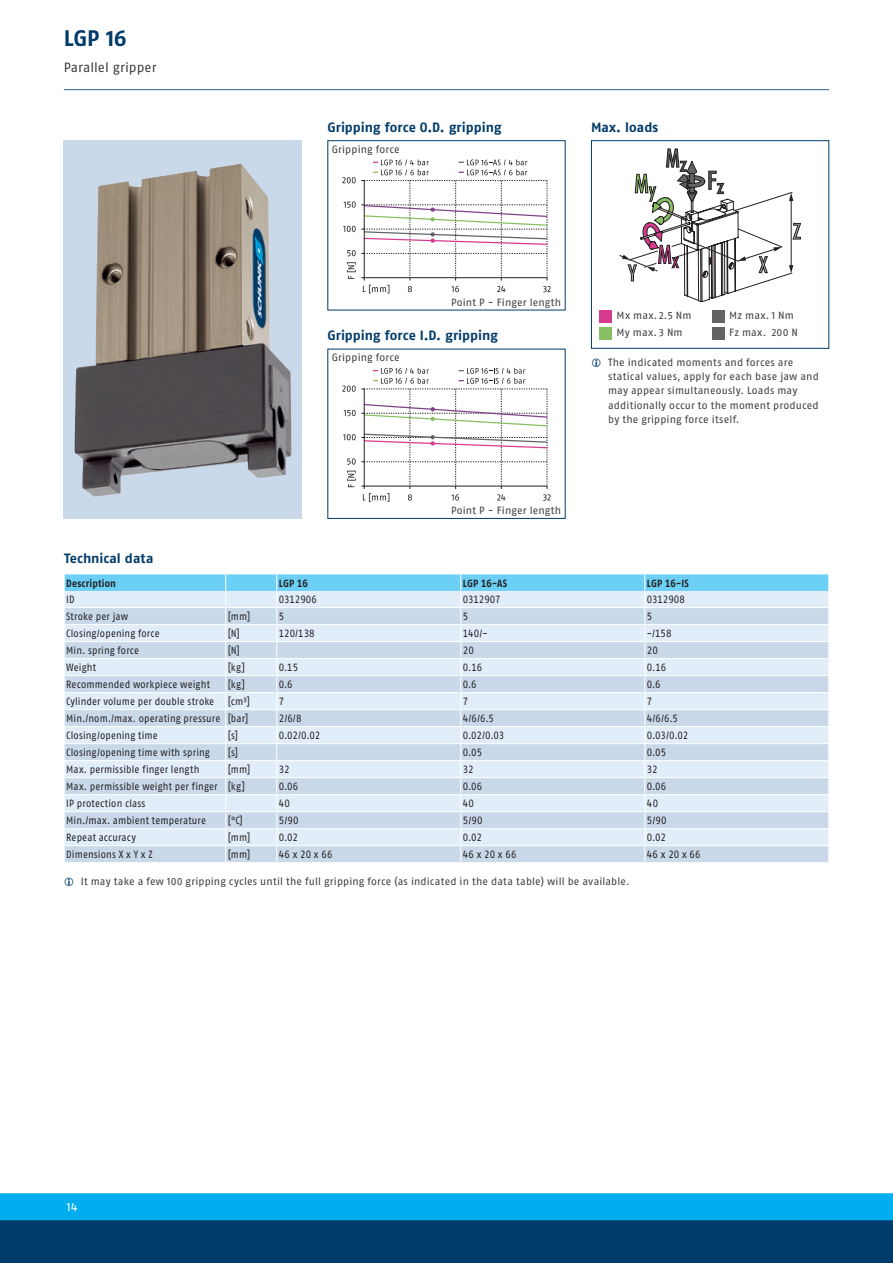
<style>
.page{position:relative;width:893px;height:1263px;background:#fff}
.page>*{position:absolute;margin:0;border:0;box-sizing:border-box;transform-origin:0 0}
.t1{font:700 22.5px "SCHUNK Fago Pro";color:#003b69}
.t2{font:700 13.5px "SCHUNK Fago Pro";color:#003b69}
.t3{font:13.5px "SCHUNK Fago Pro";color:#3e3e3f}
.t4{font:12px "SCHUNK Fago Pro";color:#fff}
.t5{font:10.5px "SCHUNK Fago Pro";letter-spacing:.01em;color:#231f20;scale:.9 1}
.t6{font:10.5px/14.2px "SCHUNK Fago Pro";letter-spacing:.015em;color:#3e3e3f}
.t7{font:700 10.5px "SCHUNK Fago Pro";letter-spacing:.015em;color:#231f20;scale:.9 1}
.t8{font:10.5px "SCHUNK Fago Pro";letter-spacing:-.01em;color:#231f20;scale:.9 1}
.t9{font:10.5px "SCHUNK Fago Pro";letter-spacing:-.015em;color:#231f20;scale:.9 1}
</style>
<div class="page">
<div style="left:0;top:1202px;width:893px;height:61px;background:#003b69"></div>
<div style="left:0;top:1193px;width:893px;height:27px;background:#00aeef"></div>
<hr style="left:64px;top:89px;width:765px;height:1px;background:#35628d">
<div style="left:64px;top:140px;width:238px;height:379px;background:#cad9ea"></div>
<img style="left:74px;top:163px;width:218px;height:334px">
<svg style="left:342px;top:159px;width:209px;height:134px"></svg>
<hr style="left:364px;top:181px;width:1px;height:97px;background:#231f20">
<svg style="left:342px;top:368px;width:209px;height:134px"></svg>
<hr style="left:364px;top:389px;width:1px;height:97px;background:#231f20">
<div style="left:591px;top:140px;width:238px;height:209px;border:1px solid #003b69"></div>
<svg style="left:619px;top:149px;width:182px;height:153px"></svg>
<div style="left:600px;top:310px;width:12px;height:13px;background:#d83a8d"></div>
<div style="left:600px;top:327px;width:12px;height:13px;background:#89bf63"></div>
<div style="left:712px;top:310px;width:13px;height:13px;background:#636366"></div>
<div style="left:712px;top:327px;width:13px;height:13px;background:#636366"></div>
<svg style="left:64px;top:574px;width:765px;height:288px;background:#d2e3f2"></svg>
<h1 class="t1" style="left:64px;top:24px;width:65px">LGP 16</h1>
<p class="t3" style="left:64px;top:60px;width:94px">Parallel gripper</p>
<p class="t2" style="left:327px;top:119px;width:176px">Gripping force O.D. gripping</p>
<p class="t6" style="left:332px;top:142px;width:70px">Gripping force</p>
<p class="t2" style="left:591px;top:119px;width:69px">Max. loads</p>
<p class="t6" style="left:451px;top:295px;width:112px">Point P - Finger length</p>
<p class="t2" style="left:327px;top:327px;width:172px">Gripping force I.D. gripping</p>
<p class="t6" style="left:332px;top:350px;width:70px">Gripping force</p>
<p class="t6" style="left:451px;top:504px;width:112px">Point P - Finger length</p>
<p class="t6" style="left:617px;top:307px;width:76px;line-height:17px">Mx max. 2.5 Nm<br>My max. 3 Nm</p>
<p class="t6" style="left:729px;top:307px;width:70px;line-height:17px">Mz max. 1 Nm<br>Fz max. 200 N</p>
<p class="t6" style="left:608px;top:355px;width:212px">The indicated moments and forces are statical values, apply for each base jaw and may appear simultaneously. Loads may additionally occur to the moment produced by the gripping force itself.</p>
<p class="t2" style="left:64px;top:551px;width:91px">Technical data</p>
<p class="t7" style="left:66px;top:576px;width:57px">Description</p>
<p class="t7" style="left:279px;top:576px;width:34px">LGP 16</p>
<p class="t7" style="left:463px;top:576px;width:51px">LGP 16-AS</p>
<p class="t7" style="left:647px;top:576px;width:48px">LGP 16-IS</p>
<p class="t5" style="left:66px;top:593px;width:11px">ID</p>
<p class="t8" style="left:279px;top:593px;width:44px">0312906</p>
<p class="t9" style="left:463px;top:593px;width:44px">0312907</p>
<p class="t8" style="left:647px;top:593px;width:44px">0312908</p>
<p class="t5" style="left:66px;top:610px;width:70px">Stroke per jaw</p>
<p class="t5" style="left:228px;top:610px;width:27px">[mm]</p>
<p class="t5" style="left:279px;top:610px;width:8px">5</p>
<p class="t5" style="left:463px;top:610px;width:8px">5</p>
<p class="t5" style="left:647px;top:610px;width:8px">5</p>
<p class="t5" style="left:66px;top:627px;width:105px">Closing/opening force</p>
<p class="t5" style="left:228px;top:627px;width:15px">[N]</p>
<p class="t5" style="left:279px;top:627px;width:41px">120/138</p>
<p class="t5" style="left:463px;top:627px;width:29px">140/-</p>
<p class="t5" style="left:647px;top:627px;width:29px">-/158</p>
<p class="t5" style="left:66px;top:644px;width:83px">Min. spring force</p>
<p class="t5" style="left:228px;top:644px;width:15px">[N]</p>
<p class="t5" style="left:463px;top:644px;width:14px">20</p>
<p class="t5" style="left:647px;top:644px;width:14px">20</p>
<p class="t5" style="left:66px;top:661px;width:35px">Weight</p>
<p class="t5" style="left:228px;top:661px;width:21px">[kg]</p>
<p class="t5" style="left:279px;top:661px;width:23px">0.15</p>
<p class="t5" style="left:463px;top:661px;width:23px">0.16</p>
<p class="t5" style="left:647px;top:661px;width:23px">0.16</p>
<p class="t5" style="left:66px;top:678px;width:161px">Recommended workpiece weight</p>
<p class="t5" style="left:228px;top:678px;width:21px">[kg]</p>
<p class="t5" style="left:279px;top:678px;width:17px">0.6</p>
<p class="t5" style="left:463px;top:678px;width:17px">0.6</p>
<p class="t5" style="left:647px;top:678px;width:17px">0.6</p>
<p class="t5" style="left:66px;top:695px;width:166px">Cylinder volume per double stroke</p>
<p class="t5" style="left:228px;top:695px;width:26px">[cm³]</p>
<p class="t5" style="left:279px;top:695px;width:8px">7</p>
<p class="t5" style="left:463px;top:695px;width:8px">7</p>
<p class="t5" style="left:647px;top:695px;width:8px">7</p>
<p class="t5" style="left:66px;top:712px;width:204px">Min./nom./max. operating pressure [bar]</p>
<p class="t5" style="left:279px;top:712px;width:27px">2/6/8</p>
<p class="t5" style="left:463px;top:712px;width:36px">4/6/6.5</p>
<p class="t5" style="left:647px;top:712px;width:36px">4/6/6.5</p>
<p class="t5" style="left:66px;top:729px;width:103px">Closing/opening time</p>
<p class="t5" style="left:228px;top:729px;width:13px">[s]</p>
<p class="t5" style="left:279px;top:729px;width:47px">0.02/0.02</p>
<p class="t5" style="left:463px;top:729px;width:47px">0.02/0.03</p>
<p class="t5" style="left:647px;top:729px;width:47px">0.03/0.02</p>
<p class="t5" style="left:66px;top:746px;width:161px">Closing/opening time with spring</p>
<p class="t5" style="left:228px;top:746px;width:13px">[s]</p>
<p class="t5" style="left:463px;top:746px;width:23px">0.05</p>
<p class="t5" style="left:647px;top:746px;width:23px">0.05</p>
<p class="t5" style="left:66px;top:763px;width:149px">Max. permissible finger length</p>
<p class="t5" style="left:228px;top:763px;width:27px">[mm]</p>
<p class="t5" style="left:279px;top:763px;width:13px">32</p>
<p class="t5" style="left:463px;top:763px;width:13px">32</p>
<p class="t5" style="left:647px;top:763px;width:13px">32</p>
<p class="t5" style="left:66px;top:780px;width:200px">Max. permissible weight per finger [kg]</p>
<p class="t5" style="left:279px;top:780px;width:23px">0.06</p>
<p class="t5" style="left:463px;top:780px;width:23px">0.06</p>
<p class="t5" style="left:647px;top:780px;width:23px">0.06</p>
<p class="t5" style="left:66px;top:797px;width:90px">IP protection class</p>
<p class="t5" style="left:279px;top:797px;width:14px">40</p>
<p class="t5" style="left:463px;top:797px;width:14px">40</p>
<p class="t5" style="left:647px;top:797px;width:14px">40</p>
<p class="t5" style="left:66px;top:814px;width:157px">Min./max. ambient temperature</p>
<p class="t5" style="left:228px;top:814px;width:18px">[°C]</p>
<p class="t5" style="left:279px;top:814px;width:23px">5/90</p>
<p class="t5" style="left:463px;top:814px;width:23px">5/90</p>
<p class="t5" style="left:647px;top:814px;width:23px">5/90</p>
<p class="t5" style="left:66px;top:831px;width:79px">Repeat accuracy</p>
<p class="t5" style="left:228px;top:831px;width:27px">[mm]</p>
<p class="t5" style="left:279px;top:831px;width:23px">0.02</p>
<p class="t5" style="left:463px;top:831px;width:23px">0.02</p>
<p class="t5" style="left:647px;top:831px;width:23px">0.02</p>
<p class="t5" style="left:66px;top:848px;width:97px">Dimensions X x Y x Z</p>
<p class="t5" style="left:228px;top:848px;width:27px">[mm]</p>
<p class="t5" style="left:279px;top:848px;width:61px">46 x 20 x 66</p>
<p class="t5" style="left:463px;top:848px;width:61px">46 x 20 x 66</p>
<p class="t5" style="left:647px;top:848px;width:61px">46 x 20 x 66</p>
<p class="t6" style="left:81px;top:874px;width:550px">It may take a few 100 gripping cycles until the full gripping force (as indicated in the data table) will be available.</p>
<p class="t4" style="left:67px;top:1199px;width:12px">14</p>
</div>
